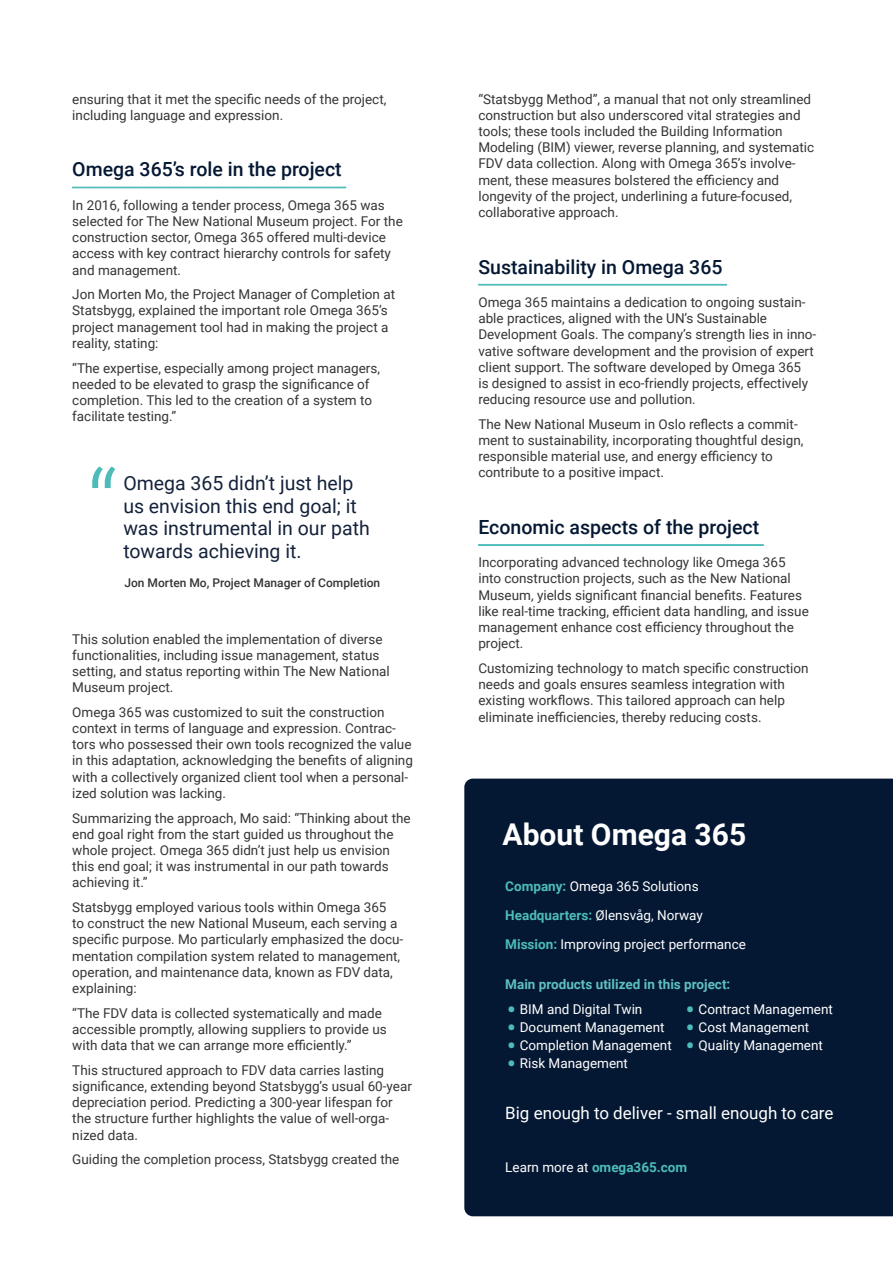
<style>
.page{position:relative;width:893px;height:1263px;background:#fff}
.page>*{position:absolute;margin:0;border:0;box-sizing:border-box;transform-origin:0 0}
.t1{font:700 30px "Roboto";color:#fff}
.t2{font:19.5px/22.5px "Roboto";color:#14223b}
.t3{font:500 19.5px "Roboto";color:#051833}
.t4{font:16.95px "Roboto";color:#fff}
.t5{font:13.5px/16.2px "Roboto";color:#363536}
.t6{font:13.5px/29px "Roboto";color:#fff}
.t7{font:700 13.5px "Roboto";color:#5ec0be}
.t8{font:700 13.5px "Roboto";color:#4dbcb9}
.t9{font:500 12px "Roboto";color:#363536}
.s1{font-weight:700;color:#4dbcb9}
.s2{font-weight:700;font-size:24px;color:#4dbcb9}
.s3{font-weight:400;color:#fff}
</style>
<div class="page">
<svg style="left:72px;top:187px;width:274px;height:1px"></svg>
<svg style="left:478px;top:284px;width:249px;height:1px"></svg>
<svg style="left:478px;top:545px;width:286px;height:1px"></svg>
<svg style="left:92px;top:466px;width:23px;height:22px"></svg>
<div style="left:464px;top:779px;width:429px;height:437px;background:#051833"></div>
<p class="t5" style="left:72px;top:90px;width:316px">ensuring that it met the specific needs of the project, including language and expression.</p>
<h2 class="t3" style="left:72px;top:156px;width:271px">Omega 365’s role in the project</h2>
<p class="t5" style="left:72px;top:196px;width:332px">In 2016, following a tender process, Omega 365 was selected for The New National Museum project. For the construction sector, Omega 365 offered multi-device access with key contract hierarchy controls for safety and management.</p>
<p class="t5" style="left:72px;top:286px;width:324px">Jon Morten Mo, the Project Manager of Completion at Statsbygg, explained the important role Omega 365’s project management tool had in making the project a reality, stating:</p>
<p class="t5" style="left:72px;top:359px;width:309px">“The expertise, especially among project managers, needed to be elevated to grasp the significance of completion. This led to the creation of a system to facilitate testing.”</p>
<h2 class="t2" style="left:123px;top:471px;width:248px">Omega 365 didn’t just help us envision this end goal; it was instrumental in our path towards achieving it.</h2>
<p class="t9" style="left:124px;top:574px;width:257px">Jon Morten Mo, Project Manager of Completion</p>
<p class="t5" style="left:72px;top:630px;width:319px">This solution enabled the implementation of diverse functionalities, including issue management, status setting, and status reporting within The New National Museum project.</p>
<p class="t5" style="left:72px;top:703px;width:342px">Omega 365 was customized to suit the construction context in terms of language and expression. Contrac&shy;tors who possessed their own tools recognized the value in this adaptation, acknowledging the benefits of aligning with a collectively organized client tool when a personal&shy;ized solution was lacking.</p>
<p class="t5" style="left:72px;top:809px;width:340px">Summarizing the approach, Mo said: “Thinking about the end goal right from the start guided us throughout the whole project. Omega 365 didn’t just help us envision this end goal; it was instrumental in our path towards achieving it.”</p>
<p class="t5" style="left:72px;top:899px;width:332px">Statsbygg employed various tools within Omega 365<br>to construct the new National Museum, each serving a specific purpose. Mo particularly emphasized the docu&shy;mentation compilation system related to management, operation, and maintenance data, known as FDV data, explaining:</p>
<p class="t5" style="left:72px;top:1004px;width:316px">“The FDV data is collected systematically and made accessible promptly, allowing suppliers to provide us with data that we can arrange more efficiently.”</p>
<p class="t5" style="left:72px;top:1061px;width:341px">This structured approach to FDV data carries lasting significance, extending beyond Statsbygg’s usual 60-year depreciation period. Predicting a 300-year lifespan for the structure further highlights the value of well-orga&shy;nized data.</p>
<p class="t5" style="left:72px;top:1151px;width:329px">Guiding the completion process, Statsbygg created the</p>
<p class="t5" style="left:478px;top:90px;width:337px">“Statsbygg Method”, a manual that not only streamlined construction but also underscored vital strategies and tools; these tools included the Building Information Modeling (BIM) viewer, reverse planning, and systematic FDV data collection. Along with Omega 365’s involve&shy;ment, these measures bolstered the efficiency and longevity of the project, underlining a future-focused, collaborative approach.</p>
<h2 class="t3" style="left:478px;top:253px;width:246px">Sustainability in Omega 365</h2>
<p class="t5" style="left:478px;top:293px;width:339px">Omega 365 maintains a dedication to ongoing sustain&shy;able practices, aligned with the UN’s Sustainable Development Goals. The company’s strength lies in inno&shy;vative software development and the provision of expert client support. The software developed by Omega 365<br>is designed to assist in eco-friendly projects, effectively reducing resource use and pollution.</p>
<p class="t5" style="left:478px;top:415px;width:327px">The New National Museum in Oslo reflects a commit&shy;ment to sustainability, incorporating thoughtful design, responsible material use, and energy efficiency to contribute to a positive impact.</p>
<h2 class="t3" style="left:478px;top:513px;width:282px">Economic aspects of the project</h2>
<p class="t5" style="left:478px;top:554px;width:332px">Incorporating advanced technology like Omega 365 into construction projects, such as the New National Museum, yields significant financial benefits. Features like real-time tracking, efficient data handling, and issue management enhance cost efficiency throughout the project.</p>
<p class="t5" style="left:478px;top:660px;width:332px">Customizing technology to match specific construction needs and goals ensures seamless integration with existing workflows. This tailored approach can help eliminate inefficiencies, thereby reducing costs.</p>
<h1 class="t1" style="left:502px;top:814px;width:245px">About Omega 365</h1>
<p class="t6" style="left:505px;top:871px;width:242px"><span class="s1">Company:</span> Omega 365 Solutions<br><span class="s1">Headquarters:</span> Ølensvåg, Norway<br><span class="s1">Mission:</span> Improving project performance</p>
<p class="t7" style="left:505px;top:975px;width:227px">Main products utilized in this project:</p>
<p class="t6" style="left:507px;top:994px;width:137px"><span class="s2">•</span> BIM and Digital Twin</p>
<p class="t6" style="left:507px;top:1012px;width:159px"><span class="s2">•</span> Document Management</p>
<p class="t6" style="left:507px;top:1030px;width:166px"><span class="s2">•</span> Completion Management</p>
<p class="t6" style="left:507px;top:1048px;width:123px"><span class="s2">•</span> Risk Management</p>
<p class="t6" style="left:686px;top:994px;width:149px"><span class="s2">•</span> Contract Management</p>
<p class="t6" style="left:686px;top:1012px;width:125px"><span class="s2">•</span> Cost Management</p>
<p class="t6" style="left:686px;top:1030px;width:139px"><span class="s2">•</span> Quality Management</p>
<p class="t4" style="left:505px;top:1101px;width:330px">Big enough to deliver - small enough to care</p>
<p class="t8" style="left:505px;top:1158px;width:183px"><span class="s3">Learn more at</span> omega365.com</p>
</div>
